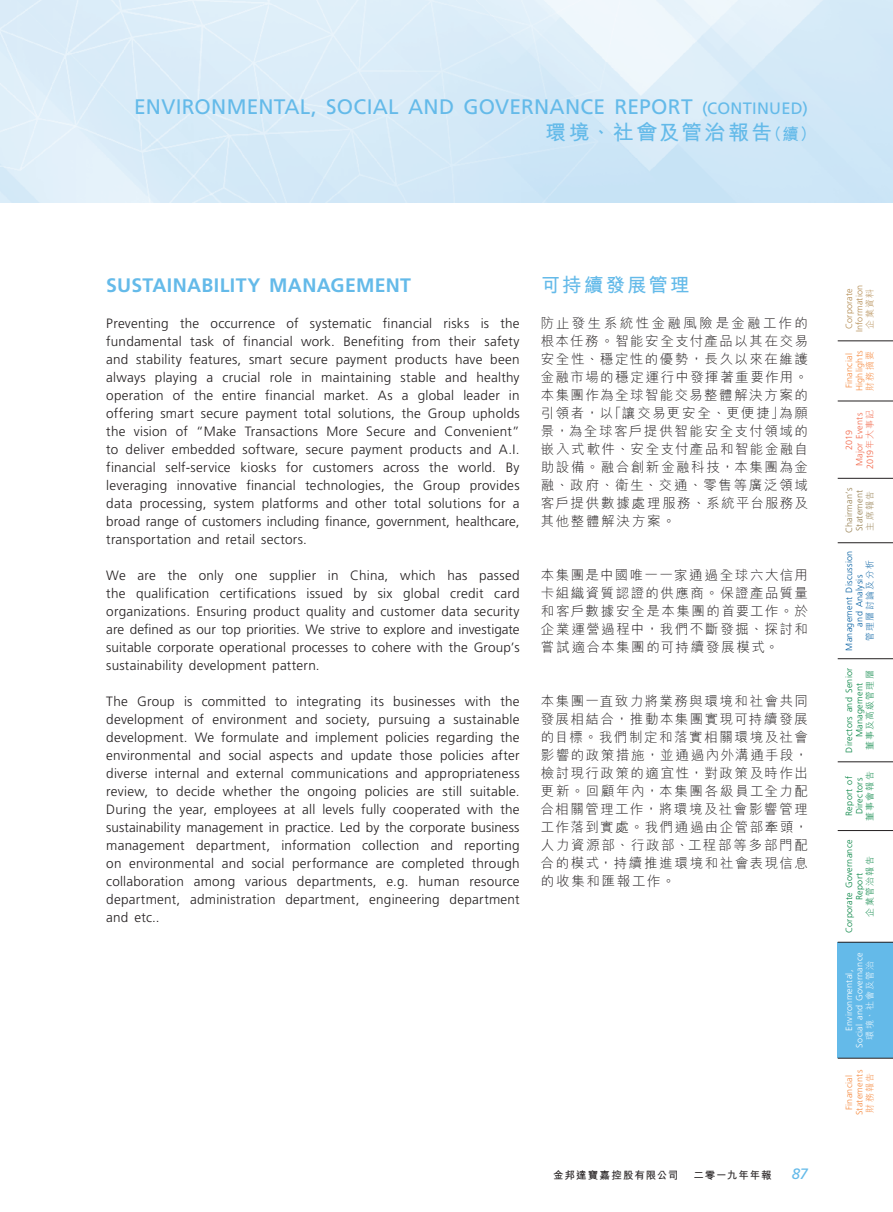
<style>
.page{position:relative;width:893px;height:1212px;background:#fff}
.page>*{position:absolute;margin:0;border:0;box-sizing:border-box;transform-origin:0 0}
.t1{font:21px "Frutiger LT Std";letter-spacing:.015em;color:#64bae9}
.t2{font:700 21px "M Hei HK";letter-spacing:.11em;color:#64bae9}
._03_H1{font:700 19.5px "Frutiger LT Std";letter-spacing:.015em;color:#64bae9}
._03_H1-2{font:700 19.5px "M Hei HK";letter-spacing:.11em;color:#64bae9}
.t3{font:italic 15px "Frutiger LT Std";color:#64bae9}
._01_Body_Text{font:300 13.5px/18px "Frutiger LT Std";letter-spacing:.015em;color:#231f20;text-align:justify}
._01_Body_Text-2{font:300 13.5px/18px "M Hei HK";letter-spacing:.12em;color:#231f20;text-align:justify}
.t4{font:700 10.5px "M Hei HK";letter-spacing:.09em;color:#231f20}
.t5{font:300 9px/10.5px "Frutiger LT Std";letter-spacing:.03em;color:#028240;text-align:center}
.t6{font:300 9px/10.5px "Frutiger LT Std";letter-spacing:.03em;color:#f5883d;text-align:center}
.t7{font:300 9px/10.5px "Frutiger LT Std";letter-spacing:.03em;color:#fff;text-align:center}
.t8{font:300 9px/10.5px "Frutiger LT Std";letter-spacing:.03em;color:#005da0;text-align:center}
.t9{font:300 9px/10.5px "Frutiger LT Std";letter-spacing:.02em;color:#f26648;text-align:center}
.t10{font:300 9px/10.5px "Frutiger LT Std";letter-spacing:.03em;color:#b1884d;text-align:center}
.t11{font:300 9px/10.5px "Frutiger LT Std";letter-spacing:.025em;color:#937c4d}
.t12{font:300 9px "M Hei HK";letter-spacing:.14em;color:#028240}
.t13{font:300 9px "M Hei HK";letter-spacing:.14em;color:#f5883d}
.t14{font:300 9px "M Hei HK";letter-spacing:.135em;color:#005da0}
.t15{font:300 9px "M Hei HK";letter-spacing:.135em;color:#fff}
.t16{font:300 9px "M Hei HK";color:#b1884d}
.t17{font:300 9px "M Hei HK";color:#937c4d}
.s1{font-size:16.5px}
.s2{font-family:"M Hei HK"}
</style>
<div class="page">
<img style="left:0;top:0;width:893px;height:203px">
<div style="left:838px;top:942px;width:55px;height:116px;background:#64bae9"></div>
<hr style="left:838px;top:340px;width:55px;height:1px;background:#231f20">
<hr style="left:838px;top:401px;width:55px;height:1px;background:#231f20">
<hr style="left:838px;top:478px;width:55px;height:1px;background:#231f20">
<hr style="left:838px;top:542px;width:55px;height:1px;background:#231f20">
<hr style="left:838px;top:658px;width:55px;height:1px;background:#231f20">
<hr style="left:838px;top:761px;width:55px;height:1px;background:#231f20">
<hr style="left:838px;top:830px;width:55px;height:1px;background:#231f20">
<hr style="left:838px;top:942px;width:55px;height:1px;background:#231f20">
<hr style="left:838px;top:1058px;width:55px;height:1px;background:#231f20">
<h1 class="t1" style="left:134px;top:95px;width:675px">ENVIRONMENTAL, SOCIAL AND GOVERNANCE REPORT <span class="s1">(CONTINUED)</span></h1>
<h1 class="t2" style="left:545px;top:117px;width:272px">環境、社會及管治報告<span class="s1">（續）</span></h1>
<p class="_03_H1" style="left:106px;top:273px;width:306px">SUSTAINABILITY MANAGEMENT</p>
<p class="_01_Body_Text" style="left:106px;top:314px;width:415px">Preventing the occurrence of systematic financial risks is the fundamental task of financial work. Benefiting from their safety and stability features, smart secure payment products have been always playing a crucial role in maintaining stable and healthy operation of the entire financial market. As a global leader in offering smart secure payment total solutions, the Group upholds the vision of “Make Transactions More Secure and Convenient” to deliver embedded software, secure payment products and A.I. financial self-service kiosks for customers across the world. By leveraging innovative financial technologies, the Group provides data processing, system platforms and other total solutions for a broad range of customers including finance, government, healthcare, transportation and retail sectors.</p>
<p class="_01_Body_Text" style="left:106px;top:566px;width:415px">We are the only one supplier in China, which has passed the qualification certifications issued by six global credit card organizations. Ensuring product quality and customer data security are defined as our top priorities. We strive to explore and investigate suitable corporate operational processes to cohere with the Group’s sustainability development pattern.</p>
<p class="_01_Body_Text" style="left:106px;top:692px;width:415px">The Group is committed to integrating its businesses with the development of environment and society, pursuing a sustainable development. We formulate and implement policies regarding the environmental and social aspects and update those policies after diverse internal and external communications and appropriateness review, to decide whether the ongoing policies are still suitable.<br>During the year, employees at all levels fully cooperated with the sustainability management in practice. Led by the corporate business management department, information collection and reporting on environmental and social performance are completed through collaboration among various departments, e.g. human resource department, administration department, engineering department and etc..</p>
<p class="_03_H1-2" style="left:541px;top:270px;width:150px">可持續發展管理</p>
<p class="_01_Body_Text-2" style="left:541px;top:313px;width:269px">防止發生系統性金融風險是金融工作的根本任務。智能安全支付產品以其在交易安全性、穩定性的優勢，長久以來在維護金融市場的穩定運行中發揮著重要作用。本集團作為全球智能交易整體解決方案的引領者，以「讓交易更安全、更便捷」為願景，為全球客戶提供智能安全支付領域的嵌入式軟件、安全支付產品和智能金融自助設備。融合創新金融科技，本集團為金融、政府、衛生、交通、零售等廣泛領域客戶提供數據處理服務、系統平台服務及其他整體解決方案。</p>
<p class="_01_Body_Text-2" style="left:541px;top:565px;width:269px">本集團是中國唯一一家通過全球六大信用卡組織資質認證的供應商。保證產品質量和客戶數據安全是本集團的首要工作。於企業運營過程中，我們不斷發掘、探討和嘗試適合本集團的可持續發展模式。</p>
<p class="_01_Body_Text-2" style="left:541px;top:691px;width:269px">本集團一直致力將業務與環境和社會共同發展相結合，推動本集團實現可持續發展的目標。我們制定和落實相關環境及社會影響的政策措施，並通過內外溝通手段，檢討現行政策的適宜性，對政策及時作出更新。回顧年內，本集團各級員工全力配合相關管理工作，將環境及社會影響管理工作落到實處。我們通過由企管部牽頭，人力資源部、行政部、工程部等多部門配合的模式，持續推進環境和社會表現信息的收集和匯報工作。</p>
<p class="t4" style="left:553px;top:1167px;width:127px">金邦達寶嘉控股有限公司</p>
<p class="t4" style="left:693px;top:1167px;width:80px">二零一九年年報</p>
<p class="t3" style="left:792px;top:1165px;width:18px">87</p>
<p class="t10" style="left:844px;top:332px;width:49px;rotate:-90deg">Corporate<br>Information</p>
<p class="t16" style="left:865px;top:329px;width:42px;rotate:-90deg">企業資料</p>
<p class="t6" style="left:844px;top:391px;width:42px;rotate:-90deg">Financial<br>Highlights</p>
<p class="t13" style="left:865px;top:391px;width:41px;rotate:-90deg">財務摘要</p>
<p class="t9" style="left:844px;top:469px;width:61px;rotate:-90deg">2019<br>Major Events<br>2019<span class="s2">年大事記</span></p>
<p class="t11" style="left:844px;top:533px;width:47px;rotate:-90deg">Chairman’s<br>Statement</p>
<p class="t17" style="left:865px;top:530px;width:41px;rotate:-90deg">主席報告</p>
<p class="t8" style="left:844px;top:651px;width:102px;rotate:-90deg">Management Discussion and Analysis</p>
<p class="t14" style="left:865px;top:641px;width:82px;rotate:-90deg">管理層討論及分析</p>
<p class="t5" style="left:844px;top:753px;width:86px;rotate:-90deg">Directors and Senior<br>Management</p>
<p class="t12" style="left:865px;top:750px;width:82px;rotate:-90deg">董事及高級管理層</p>
<p class="t5" style="left:844px;top:816px;width:41px;text-align:left;rotate:-90deg">Report of<br>Directors</p>
<p class="t12" style="left:865px;top:821px;width:51px;rotate:-90deg">董事會報告</p>
<p class="t5" style="left:844px;top:933px;width:95px;rotate:-90deg">Corporate Governance<br>Report</p>
<p class="t12" style="left:865px;top:916px;width:62px;rotate:-90deg">企業管治報告</p>
<p class="t7" style="left:844px;top:1047px;width:96px;rotate:-90deg">Environmental,<br>Social and Governance</p>
<p class="t15" style="left:865px;top:1040px;width:81px;rotate:-90deg">環境、社會及管治</p>
<p class="t6" style="left:844px;top:1115px;width:47px;rotate:-90deg">Financial<br>Statements</p>
<p class="t13" style="left:865px;top:1112px;width:41px;rotate:-90deg">財務報告</p>
</div>
